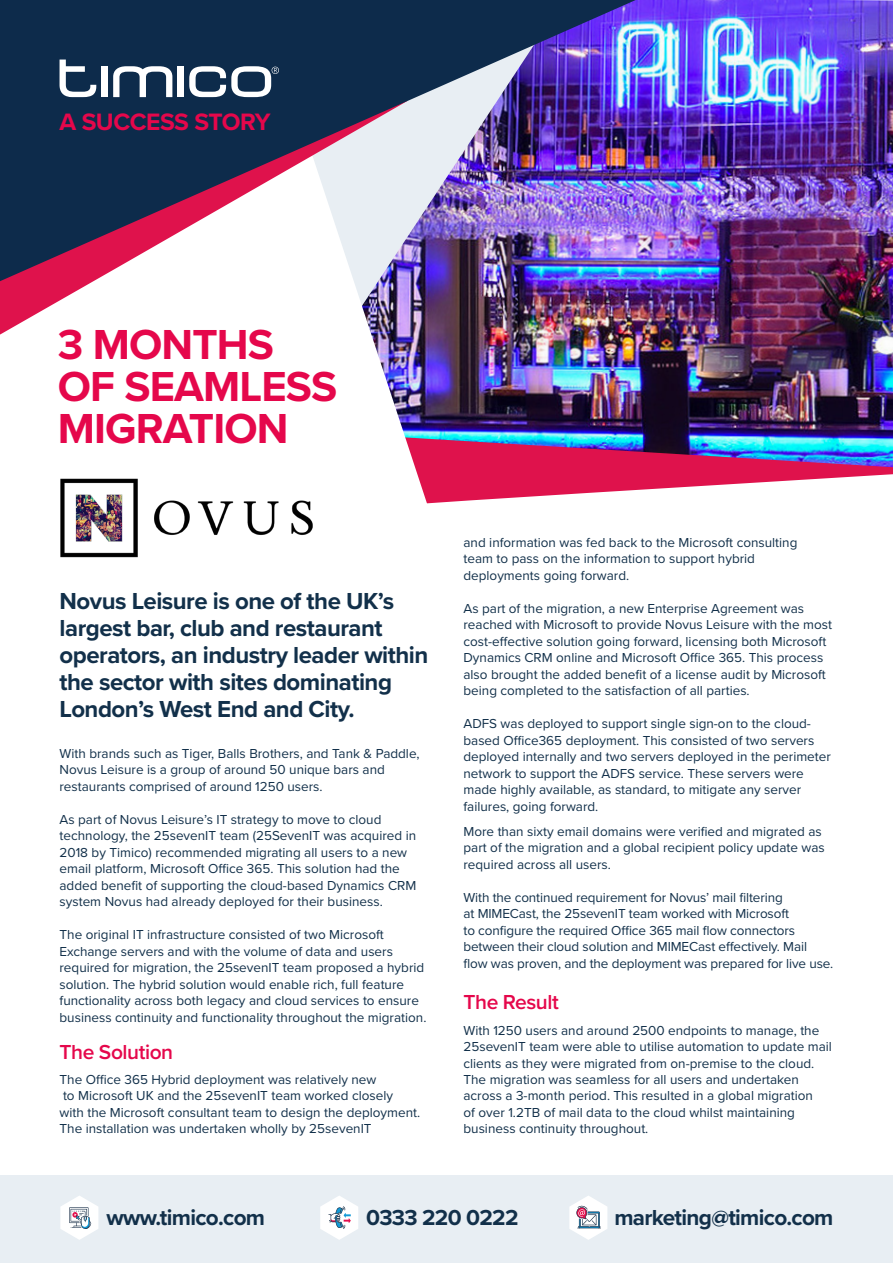
<style>
.page{position:relative;width:893px;height:1263px;background:#fff}
.page>*{position:absolute;margin:0;border:0;box-sizing:border-box;transform-origin:0 0}
.t1{font:700 43.5px/42px "Proxima Nova";letter-spacing:-.02em;color:#e5074b}
.t2{font:700 24.6px "Proxima Nova";letter-spacing:-.02em;color:#e5074b}
.t3{font:700 24px/27px "Proxima Nova";letter-spacing:-.02em;color:#12304a}
.t4{font:700 22.5px "Proxima Nova";letter-spacing:-.03em;color:#12304a}
.t5{font:600 21px "Proxima Nova";letter-spacing:-.02em;color:#e5074b}
.t6{font:13.5px/16.5px "Proxima Nova";color:#12304a}
</style>
<div class="page">
<img style="left:478px;top:0;width:415px;height:436px">
<img style="left:478px;top:436px;width:415px;height:64px">
<img style="left:478px;top:281px;width:72px;height:100px">
<div style="left:0;top:1176px;width:893px;height:87px;background:#e8eef3"></div>
<svg style="left:60px;top:1196px;width:38px;height:44px"></svg>
<svg style="left:320px;top:1196px;width:38px;height:44px"></svg>
<svg style="left:569px;top:1196px;width:38px;height:44px"></svg>
<img style="left:373px;top:281px;width:105px;height:223px">
<svg style="left:0;top:281px;width:408px;height:61px"></svg>
<img style="left:0;top:0;width:636px;height:281px">
<svg style="left:113px;top:66px;width:59px;height:31px"></svg>
<div style="left:178px;top:66px;width:6px;height:31px;background:#fff"></div>
<svg style="left:60px;top:60px;width:36px;height:37px"></svg>
<div style="left:102px;top:66px;width:6px;height:31px;background:#fff"></div>
<svg style="left:189px;top:66px;width:90px;height:31px"></svg>
<img style="left:60px;top:478px;width:253px;height:80px">
<h2 class="t2" style="left:60px;top:104px;width:213px">A SUCCESS STORY</h2>
<h1 class="t1" style="left:58px;top:322px;width:281px">3 MONTHS<br>OF SEAMLESS<br>MIGRATION</h1>
<h3 class="t3" style="left:60px;top:586px;width:370px">Novus Leisure is one of the UK’s largest bar, club and restaurant operators, an industry leader within the sector with sites dominating<br>London’s West End and City.</h3>
<p class="t6" style="left:60px;top:744px;width:362px">With brands such as Tiger, Balls Brothers, and Tank &amp; Paddle,<br>Novus Leisure is a group of around 50 unique bars and restaurants comprised of around 1250 users.</p>
<p class="t6" style="left:60px;top:810px;width:358px">As part of Novus Leisure’s IT strategy to move to cloud technology, the 25sevenIT team (25SevenIT was acquired in 2018 by Timico) recommended migrating all users to a new email platform, Microsoft Office 365. This solution had the added benefit of supporting the cloud-based Dynamics CRM system Novus had already deployed for their business.</p>
<p class="t6" style="left:60px;top:926px;width:368px">The original IT infrastructure consisted of two Microsoft Exchange servers and with the volume of data and users required for migration, the 25sevenIT team proposed a hybrid solution. The hybrid solution would enable rich, full feature functionality across both legacy and cloud services to ensure business continuity and functionality throughout the migration.</p>
<h3 class="t5" style="left:60px;top:1036px;width:115px">The Solution</h3>
<p class="t6" style="left:60px;top:1070px;width:362px">The Office 365 Hybrid deployment was relatively new<br>to Microsoft UK and the 25sevenIT team worked closely<br>with the Microsoft consultant team to design the deployment.<br>The installation was undertaken wholly by 25sevenIT</p>
<p class="t6" style="left:463px;top:533px;width:335px">and information was fed back to the Microsoft consulting team to pass on the information to support hybrid deployments going forward.</p>
<p class="t6" style="left:463px;top:599px;width:370px">As part of the migration, a new Enterprise Agreement was reached with Microsoft to provide Novus Leisure with the most cost-effective solution going forward, licensing both Microsoft Dynamics CRM online and Microsoft Office 365. This process also brought the added benefit of a license audit by Microsoft being completed to the satisfaction of all parties.</p>
<p class="t6" style="left:463px;top:715px;width:369px">ADFS was deployed to support single sign-on to the cloud&shy;based Office365 deployment. This consisted of two servers deployed internally and two servers deployed in the perimeter network to support the ADFS service. These servers were made highly available, as standard, to mitigate any server failures, going forward.</p>
<p class="t6" style="left:463px;top:822px;width:363px">More than sixty email domains were verified and migrated as part of the migration and a global recipient policy update was required across all users.</p>
<p class="t6" style="left:463px;top:888px;width:371px">With the continued requirement for Novus’ mail filtering<br>at MIMECast, the 25sevenIT team worked with Microsoft<br>to configure the required Office 365 mail flow connectors between their cloud solution and MIMECast effectively. Mail flow was proven, and the deployment was prepared for live use.</p>
<h3 class="t5" style="left:463px;top:987px;width:97px">The Result</h3>
<p class="t6" style="left:463px;top:1021px;width:370px">With 1250 users and around 2500 endpoints to manage, the 25sevenIT team were able to utilise automation to update mail clients as they were migrated from on-premise to the cloud.<br>The migration was seamless for all users and undertaken across a 3-month period. This resulted in a global migration<br>of over 1.2TB of mail data to the cloud whilst maintaining business continuity throughout.</p>
<h3 class="t4" style="left:106px;top:1200px;width:160px">www.timico.com</h3>
<h3 class="t4" style="left:366px;top:1200px;width:154px">0333 220 0222</h3>
<h3 class="t4" style="left:614px;top:1200px;width:220px">marketing@timico.com</h3>
</div>
